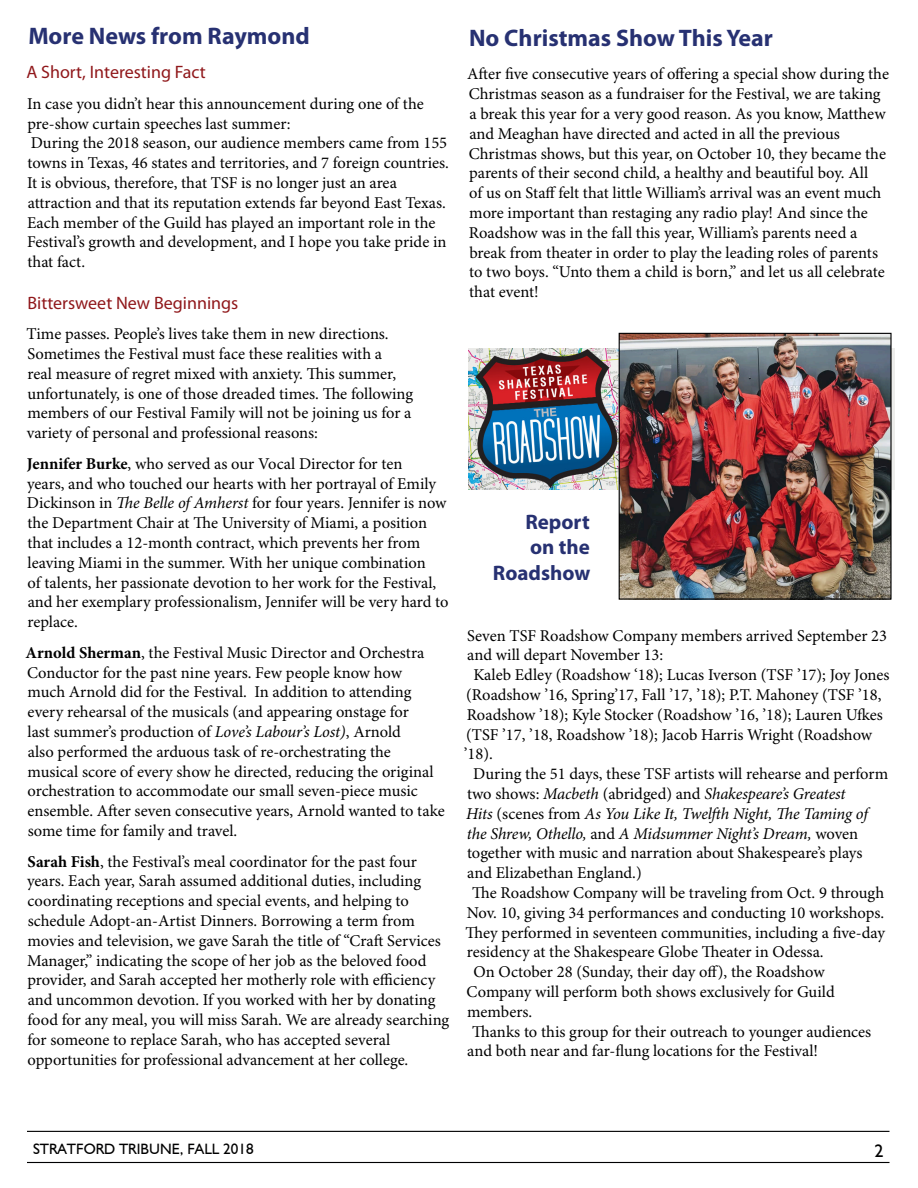
<style>
.page{position:relative;width:918px;height:1188px;background:#fff}
.page>*{position:absolute;margin:0;border:0;box-sizing:border-box;transform-origin:0 0}
.t1{font:700 24px "Myriad Pro";color:#273172}
.t2{font:700 21px "Myriad Pro";color:#273172}
.t3{font:18px "Myriad Pro";color:#90181b}
.t4{font:18px "Humanist 521 BT";color:#000001}
.t5{font:16.5px/19.8px "Minion Pro";color:#000001}
.t6{font:15px "Humanist 521 BT";color:#000001}
.s1{font-weight:700}
.s2{font-style:italic}
</style>
<div class="page">
<hr style="left:27px;top:1162px;width:863px;height:1px;background:#000001">
<hr style="left:27px;top:1131px;width:863px;height:1px;background:#000001">
<img style="left:469px;top:348px;width:426px;height:141px">
<img style="left:621px;top:335px;width:269px;height:263px">
<div style="left:619px;top:333px;width:273px;height:267px;border:1px solid #000001"></div>
<p class="t1" style="left:28px;top:22px;width:283px">More News from Raymond</p>
<p class="t3" style="left:26px;top:62px;width:181px">A Short, Interesting Fact</p>
<p class="t5" style="left:27px;top:94px;width:398px">In case you didn’t hear this announcement during one of the pre-show curtain speeches last summer:</p>
<p class="t5" style="left:27px;top:134px;width:423px">During the 2018 season, our audience members came from 155 towns in Texas, 46 states and territories, and 7 foreign countries.<br>It is obvious, therefore, that TSF is no longer just an area attraction and that its reputation extends far beyond East Texas.<br>Each member of the Guild has played an important role in the Festival’s growth and development, and I hope you take pride in that fact.</p>
<p class="t3" style="left:27px;top:293px;width:212px">Bittersweet New Beginnings</p>
<p class="t5" style="left:27px;top:325px;width:388px">Time passes. People’s lives take them in new directions.<br>Sometimes the Festival must face these realities with a<br>real measure of regret mixed with anxiety. This summer, unfortunately, is one of those dreaded times. The following members of our Festival Family will not be joining us for a variety of personal and professional reasons:</p>
<p class="t5" style="left:27px;top:454px;width:423px"><span class="s1">Jennifer Burke</span>, who served as our Vocal Director for ten<br>years, and who touched our hearts with her portrayal of Emily Dickinson in <span class="s2">The Belle of Amherst</span> for four years. Jennifer is now the Department Chair at The University of Miami, a position that includes a 12-month contract, which prevents her from leaving Miami in the summer. With her unique combination<br>of talents, her passionate devotion to her work for the Festival, and her exemplary professionalism, Jennifer will be very hard to replace.</p>
<p class="t5" style="left:26px;top:643px;width:421px"><span class="s1">Arnold Sherman</span>, the Festival Music Director and Orchestra Conductor for the past nine years. Few people know how<br>much Arnold did for the Festival. In addition to attending every rehearsal of the musicals (and appearing onstage for<br>last summer’s production of <span class="s2">Love’s Labour’s Lost)</span>, Arnold<br>also performed the arduous task of re-orchestrating the<br>musical score of every show he directed, reducing the original orchestration to accommodate our small seven-piece music ensemble. After seven consecutive years, Arnold wanted to take some time for family and travel.</p>
<p class="t5" style="left:27px;top:852px;width:424px"><span class="s1">Sarah Fish</span>, the Festival’s meal coordinator for the past four years. Each year, Sarah assumed additional duties, including coordinating receptions and special events, and helping to schedule Adopt-an-Artist Dinners. Borrowing a term from movies and television, we gave Sarah the title of “Craft Services Manager,” indicating the scope of her job as the beloved food provider, and Sarah accepted her motherly role with efficiency and uncommon devotion. If you worked with her by donating food for any meal, you will miss Sarah. We are already searching for someone to replace Sarah, who has accepted several opportunities for professional advancement at her college.</p>
<p class="t1" style="left:469px;top:25px;width:305px">No Christmas Show This Year</p>
<p class="t5" style="left:467px;top:65px;width:423px">After five consecutive years of offering a special show during the Christmas season as a fundraiser for the Festival, we are taking a break this year for a very good reason. As you know, Matthew and Meaghan have directed and acted in all the previous Christmas shows, but this year, on October 10, they became the parents of their second child, a healthy and beautiful boy. All<br>of us on Staff felt that little William’s arrival was an event much more important than restaging any radio play! And since the Roadshow was in the fall this year, William’s parents need a break from theater in order to play the leading roles of parents to two boys. “Unto them a child is born,” and let us all celebrate that event!</p>
<p class="t2" style="left:525px;top:510px;width:66px">Report</p>
<p class="t2" style="left:530px;top:536px;width:61px">on the</p>
<p class="t2" style="left:493px;top:561px;width:99px">Roadshow</p>
<p class="t5" style="left:467px;top:626px;width:422px">Seven TSF Roadshow Company members arrived September 23 and will depart November 13:</p>
<p class="t5" style="left:464px;top:666px;width:427px;text-indent:9px">Kaleb Edley (Roadshow ‘18); Lucas Iverson (TSF ’17); Joy Jones (Roadshow ’16, Spring’17, Fall ’17, ’18); P.T. Mahoney (TSF ’18, Roadshow ’18); Kyle Stocker (Roadshow ’16, ’18); Lauren Ufkes (TSF ’17, ’18, Roadshow ’18); Jacob Harris Wright (Roadshow ’18).</p>
<p class="t5" style="left:466px;top:765px;width:424px;text-indent:7px">During the 51 days, these TSF artists will rehearse and perform two shows: <span class="s2">Macbeth</span> (abridged) and <span class="s2">Shakespeare’s Greatest<br>Hits</span> (scenes from <span class="s2">As You Like It, Twelfth Night, The Taming of the Shrew, Othello,</span> and <span class="s2">A Midsummer Night’s Dream,</span> woven together with music and narration about Shakespeare’s plays and Elizabethan England.)</p>
<p class="t5" style="left:465px;top:883px;width:421px;text-align:justify;text-indent:7px">The Roadshow Company will be traveling from Oct. 9 through Nov. 10, giving 34 performances and conducting 10 workshops.<br>They performed in seventeen communities, including a five-day residency at the Shakespeare Globe Theater in Odessa.</p>
<p class="t5" style="left:467px;top:963px;width:370px;text-indent:7px">On October 28 (Sunday, their day off), the Roadshow<br>Company will perform both shows exclusively for Guild members.</p>
<p class="t5" style="left:467px;top:1022px;width:406px">Thanks to this group for their outreach to younger audiences and both near and far-flung locations for the Festival!</p>
<p class="t6" style="left:33px;top:1140px;width:222px">STRATFORD TRIBUNE, FALL 2018</p>
<p class="t4" style="left:874px;top:1140px;width:11px">2</p>
</div>
